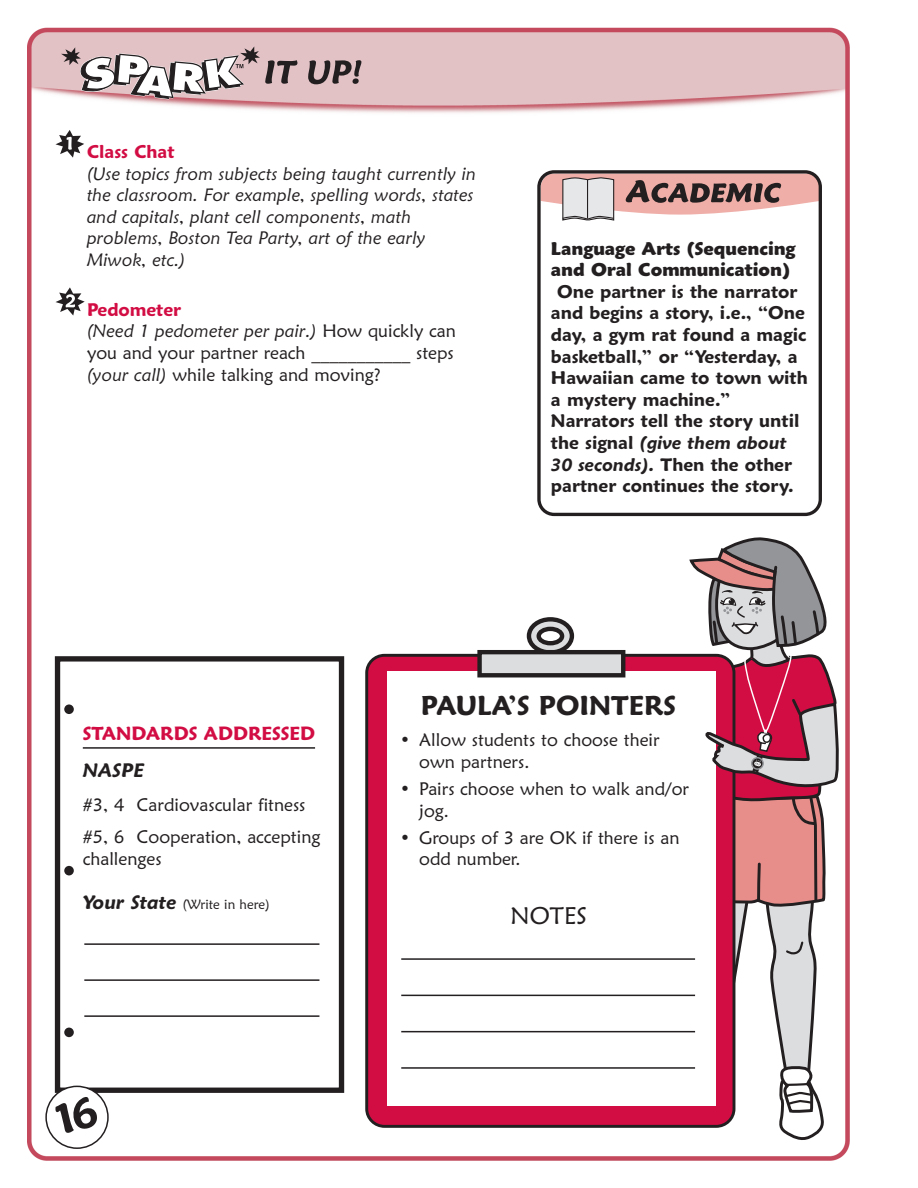
<style>
.page{position:relative;width:918px;height:1188px;background:#fff}
.page>*{position:absolute;margin:0;border:0;box-sizing:border-box;transform-origin:0 0}
.t1{font:600 27px "Maiandra GD";color:#231f20}
.t2{font:24px "Maiandra GD";color:#231f20}
.t3{font:italic 600 19.5px "Maiandra GD";color:#231f20}
.t4{font:600 18.75px "Maiandra GD";color:#d20d44}
.t5{font:18px/21.6px "Maiandra GD";color:#231f20}
.t6{font:600 18px/21.6px "Maiandra GD";color:#231f20}
.t7{font:italic 18px/21.6px "Maiandra GD";color:#231f20}
.t8{font:900 18px/21.6px "Maiandra GD";color:#231f20}
.t9{font:600 18px "Maiandra GD";color:#d20d44}
.t10{font:13.5px "Maiandra GD";color:#231f20}
.s1{font-weight:600;color:#d20d44}
.s2{font-style:italic}
.s3{font-weight:600;font-style:italic;font-size:19.5px}
</style>
<div class="page">
<img style="left:27px;top:27px;width:823px;height:1134px">
<div style="left:55px;top:656px;width:289px;height:437px;border:5px solid #231f20"></div>
<hr style="left:83px;top:747px;width:232px;height:2px;background:#231f20">
<hr style="left:84px;top:1015px;width:235px;height:2px;background:#231f20">
<hr style="left:84px;top:979px;width:235px;height:2px;background:#231f20">
<hr style="left:84px;top:943px;width:235px;height:2px;background:#231f20">
<div style="left:64px;top:704px;width:10px;height:10px;background:#231f20;border-radius:50%"></div>
<div style="left:64px;top:866px;width:10px;height:9px;background:#231f20;border-radius:50%"></div>
<div style="left:64px;top:1028px;width:10px;height:9px;background:#231f20;border-radius:50%"></div>
<svg style="left:308px;top:60px;width:53px;height:24px"></svg>
<svg style="left:61px;top:46px;width:236px;height:53px"></svg>
<svg style="left:537px;top:170px;width:285px;height:346px"></svg>
<svg style="left:56px;top:287px;width:29px;height:29px"></svg>
<svg style="left:56px;top:130px;width:28px;height:28px"></svg>
<div style="left:367px;top:655px;width:367px;height:471px;background:#d20d44;border-radius:18px"></div>
<div style="left:365px;top:654px;width:370px;height:474px;border:3px solid #231f20;border-radius:18px"></div>
<svg style="left:529px;top:619px;width:43px;height:34px"></svg>
<div style="left:527px;top:617px;width:47px;height:38px;border:4px solid #231f20;border-radius:50%"></div>
<div style="left:539px;top:629px;width:23px;height:14px;background:#fff;border-radius:50%"></div>
<div style="left:537px;top:627px;width:27px;height:18px;border:4px solid #231f20;border-radius:50%"></div>
<div style="left:387px;top:672px;width:329px;height:434px;background:#fff"></div>
<div style="left:480px;top:652px;width:143px;height:23px;background:#dcdddf"></div>
<div style="left:477px;top:650px;width:148px;height:27px;border:4px solid #231f20"></div>
<svg style="left:688px;top:537px;width:151px;height:603px"></svg>
<hr style="left:401px;top:1067px;width:294px;height:2px;background:#231f20">
<hr style="left:401px;top:1031px;width:294px;height:1px;background:#231f20">
<hr style="left:401px;top:995px;width:294px;height:1px;background:#231f20">
<hr style="left:401px;top:958px;width:294px;height:2px;background:#231f20">
<svg style="left:45px;top:1086px;width:64px;height:63px"></svg>
<p class="t9" style="left:87px;top:145px;width:89px">Class Chat</p>
<p class="t7" style="left:87px;top:164px;width:391px">(Use topics from subjects being taught currently in the classroom. For example, spelling words, states and capitals, plant cell components, math problems, Boston Tea Party, art of the early Miwok, etc.)</p>
<p class="t5" style="left:87px;top:301px;width:370px"><span class="s1">Pedometer<br></span><span class="s2">(Need 1 pedometer per pair.)</span> How quickly can you and your partner reach ___________ steps <span class="s2">(your call)</span> while talking and moving?</p>
<p class="t8" style="left:551px;top:240px;width:246px">Language Arts (Sequencing and Oral Communication)</p>
<p class="t6" style="left:551px;top:283px;width:258px;text-indent:6px">One partner is the narrator and begins a story, i.e., “One day, a gym rat found a magic basketball,” or “Yesterday, a<br>Hawaiian came to town with a mystery machine.”<br>Narrators tell the story until the signal <span class="s2">(give them about<br>30 seconds).</span> Then the other partner continues the story.</p>
<p class="t4" style="left:83px;top:727px;width:234px">STANDARDS ADDRESSED</p>
<p class="t3" style="left:83px;top:763px;width:63px">NASPE</p>
<p class="t5" style="left:83px;top:790px;width:239px;line-height:32.4px">#3, 4 Cardiovascular fitness #5, 6 Cooperation, accepting</p>
<p class="t5" style="left:83px;top:849px;width:80px">challenges</p>
<p class="t10" style="left:83px;top:900px;width:189px"><span class="s3">Your State</span> (Write in here)</p>
<h1 class="t1" style="left:421px;top:696px;width:257px">PAULA’S POINTERS</h1>
<p class="t5" style="left:419px;top:731px;width:242px;text-indent:-20px">• Allow students to choose their own partners.</p>
<p class="t5" style="left:419px;top:780px;width:271px;text-indent:-20px">• Pairs choose when to walk and/or jog.</p>
<p class="t5" style="left:419px;top:829px;width:262px;text-indent:-20px">• Groups of 3 are OK if there is an odd number.</p>
<h2 class="t2" style="left:510px;top:907px;width:78px">NOTES</h2>
</div>
